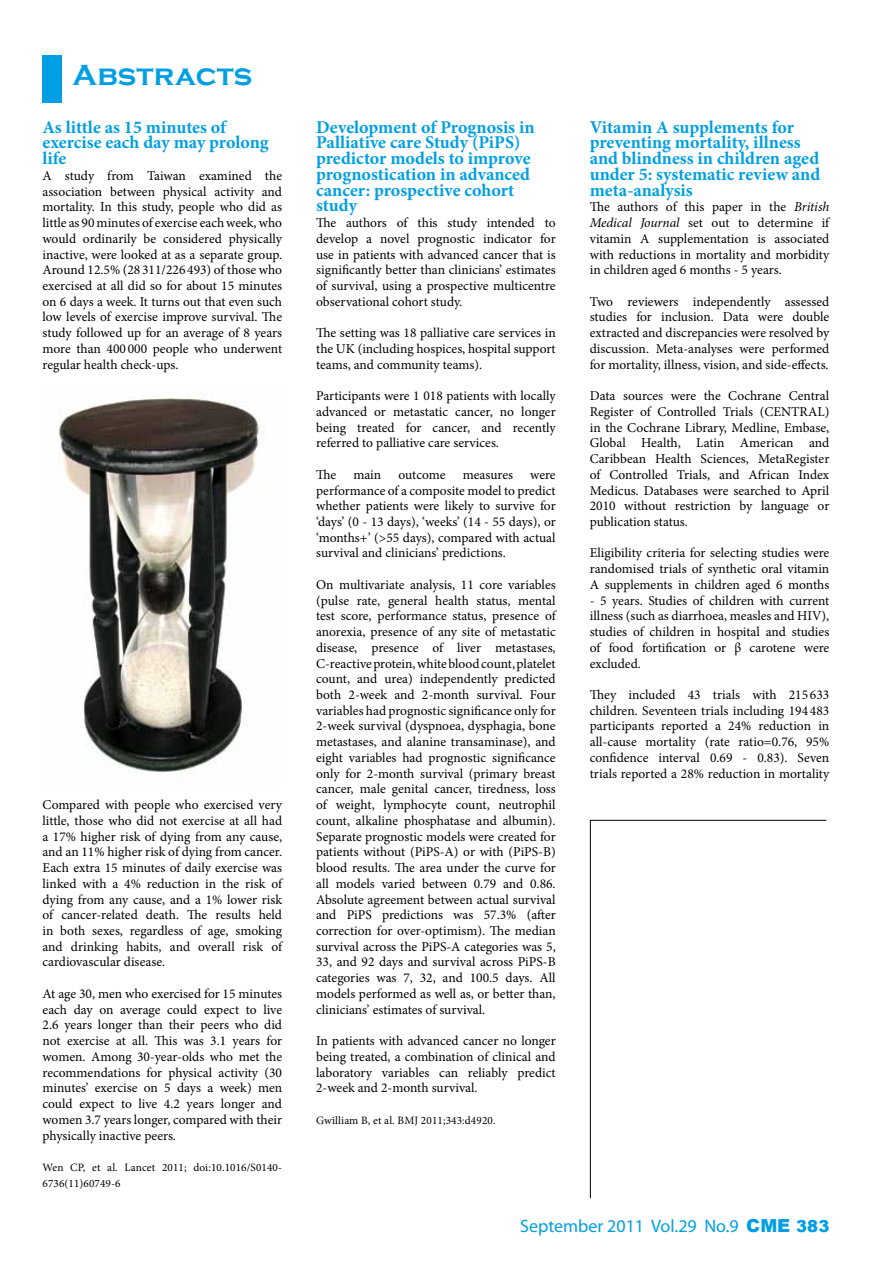
<style>
.page{position:relative;width:893px;height:1263px;background:#fff}
.page>*{position:absolute;margin:0;border:0;box-sizing:border-box;transform-origin:0 0}
.t1{font:700 30px "Copperplate Gothic";color:#009fe3}
.t2{font:700 18px/15.8px "Minion Pro";color:#009fe3}
.t3{font:18px "Myriad Pro";color:#009fe3}
.t4{font:13.5px/15.8px "Minion Pro";color:#000;text-align:justify}
.t5{font:11.25px/15.8px "Minion Pro";letter-spacing:.01em;color:#000}
.s1{font-style:italic}
.s2{font-family:"Arial";font-weight:900}
.s3{font-family:"Arial";font-weight:900;font-size:16.5px}
</style>
<div class="page">
<div style="left:43px;top:55px;width:19px;height:48px;background:#009fe3"></div>
<img style="left:59px;top:397px;width:200px;height:377px">
<svg style="left:590px;top:820px;width:237px;height:378px"></svg>
<h1 class="t1" style="left:73px;top:59px;width:181px">Abstracts</h1>
<h2 class="t2" style="left:43px;top:119px;width:228px">As little as 15 minutes of exercise each day may prolong life</h2>
<p class="t4" style="left:43px;top:168px;width:241px">A study from Taiwan examined the association between physical activity and mortality. In this study, people who did as little as 90 minutes of exercise each week, who would ordinarily be considered physically inactive, were looked at as a separate group.<br>Around 12.5% (28 311/226 493) of those who exercised at all did so for about 15 minutes on 6 days a week. It turns out that even such low levels of exercise improve survival. The study followed up for an average of 8 years more than 400 000 people who underwent regular health check-ups.</p>
<p class="t4" style="left:43px;top:797px;width:241px">Compared with people who exercised very little, those who did not exercise at all had a 17% higher risk of dying from any cause, and an 11% higher risk of dying from cancer.<br>Each extra 15 minutes of daily exercise was linked with a 4% reduction in the risk of dying from any cause, and a 1% lower risk of cancer-related death. The results held in both sexes, regardless of age, smoking and drinking habits, and overall risk of cardiovascular disease.</p>
<p class="t4" style="left:43px;top:986px;width:241px">At age 30, men who exercised for 15 minutes each day on average could expect to live 2.6 years longer than their peers who did not exercise at all. This was 3.1 years for women. Among 30-year-olds who met the recommendations for physical activity (30 minutes’ exercise on 5 days a week) men could expect to live 4.2 years longer and women 3.7 years longer, compared with their physically inactive peers.</p>
<p class="t5" style="left:43px;top:1160px;width:241px">Wen CP, et al. Lancet 2011; doi:10.1016/S0140-<br>6736(11)60749-6</p>
<h2 class="t2" style="left:316px;top:119px;width:220px">Development of Prognosis in<br>Palliative care Study (PiPS) predictor models to improve prognostication in advanced cancer: prospective cohort study</h2>
<p class="t4" style="left:316px;top:215px;width:241px">The authors of this study intended to develop a novel prognostic indicator for use in patients with advanced cancer that is significantly better than clinicians’ estimates of survival, using a prospective multicentre observational cohort study.</p>
<p class="t4" style="left:316px;top:325px;width:241px">The setting was 18 palliative care services in the UK (including hospices, hospital support teams, and community teams).</p>
<p class="t4" style="left:316px;top:388px;width:241px">Participants were 1 018 patients with locally advanced or metastatic cancer, no longer being treated for cancer, and recently referred to palliative care services.</p>
<p class="t4" style="left:316px;top:467px;width:22px">The</p>
<p class="t4" style="left:353px;top:467px;width:29px">main</p>
<p class="t4" style="left:399px;top:467px;width:48px">outcome</p>
<p class="t4" style="left:463px;top:467px;width:52px">measures</p>
<p class="t4" style="left:316px;top:467px;width:241px;text-indent:214px">were performance of a composite model to predict whether patients were likely to survive for ‘days’ (0 - 13 days), ‘weeks’ (14 - 55 days), or ‘months+’ (&gt;55 days), compared with actual survival and clinicians’ predictions.</p>
<p class="t4" style="left:316px;top:577px;width:241px">On multivariate analysis, 11 core variables (pulse rate, general health status, mental test score, performance status, presence of anorexia, presence of any site of metastatic disease, presence of liver metastases, C-reactive protein, white blood count, platelet count, and urea) independently predicted both 2-week and 2-month survival. Four variables had prognostic significance only for 2-week survival (dyspnoea, dysphagia, bone metastases, and alanine transaminase), and eight variables had prognostic significance only for 2-month survival (primary breast cancer, male genital cancer, tiredness, loss of weight, lymphocyte count, neutrophil count, alkaline phosphatase and albumin).<br>Separate prognostic models were created for patients without (PiPS-A) or with (PiPS-B) blood results. The area under the curve for all models varied between 0.79 and 0.86.<br>Absolute agreement between actual survival and PiPS predictions was 57.3% (after correction for over-optimism). The median survival across the PiPS-A categories was 5, 33, and 92 days and survival across PiPS-B categories was 7, 32, and 100.5 days. All models performed as well as, or better than, clinicians’ estimates of survival.</p>
<p class="t4" style="left:316px;top:1033px;width:241px">In patients with advanced cancer no longer being treated, a combination of clinical and laboratory variables can reliably predict 2-week and 2-month survival.</p>
<p class="t5" style="left:316px;top:1112px;width:181px">Gwilliam B, et al. BMJ 2011;343:d4920.</p>
<h2 class="t2" style="left:590px;top:119px;width:232px">Vitamin A supplements for preventing mortality, illness and blindness in children aged under 5: systematic review and meta-analysis</h2>
<p class="t4" style="left:590px;top:199px;width:241px">The authors of this paper in the <span class="s1">British Medical Journal</span> set out to determine if vitamin A supplementation is associated with reductions in mortality and morbidity in children aged 6 months - 5 years.</p>
<p class="t4" style="left:590px;top:294px;width:241px">Two reviewers independently assessed studies for inclusion. Data were double extracted and discrepancies were resolved by discussion. Meta-analyses were performed for mortality, illness, vision, and side-effects.</p>
<p class="t4" style="left:590px;top:388px;width:241px">Data sources were the Cochrane Central Register of Controlled Trials (CENTRAL) in the Cochrane Library, Medline, Embase, Global Health, Latin American and Caribbean Health Sciences, MetaRegister of Controlled Trials, and African Index Medicus. Databases were searched to April 2010 without restriction by language or publication status.</p>
<p class="t4" style="left:590px;top:545px;width:241px">Eligibility criteria for selecting studies were randomised trials of synthetic oral vitamin A supplements in children aged 6 months</p>
<p class="t4" style="left:590px;top:592px;width:241px">- 5 years. Studies of children with current illness (such as diarrhoea, measles and HIV), studies of children in hospital and studies of food fortification or β carotene were excluded.</p>
<p class="t4" style="left:590px;top:687px;width:241px">They included 43 trials with 215 633 children. Seventeen trials including 194 483 participants reported a 24% reduction in all-cause mortality (rate ratio=0.76, 95% confidence interval 0.69 - 0.83). Seven trials reported a 28% reduction in mortality</p>
<h2 class="t3" style="left:520px;top:1214px;width:311px">September 2011 Vol.29 No.9 <span class="s2">CME</span> <span class="s3">383</span></h2>
</div>
